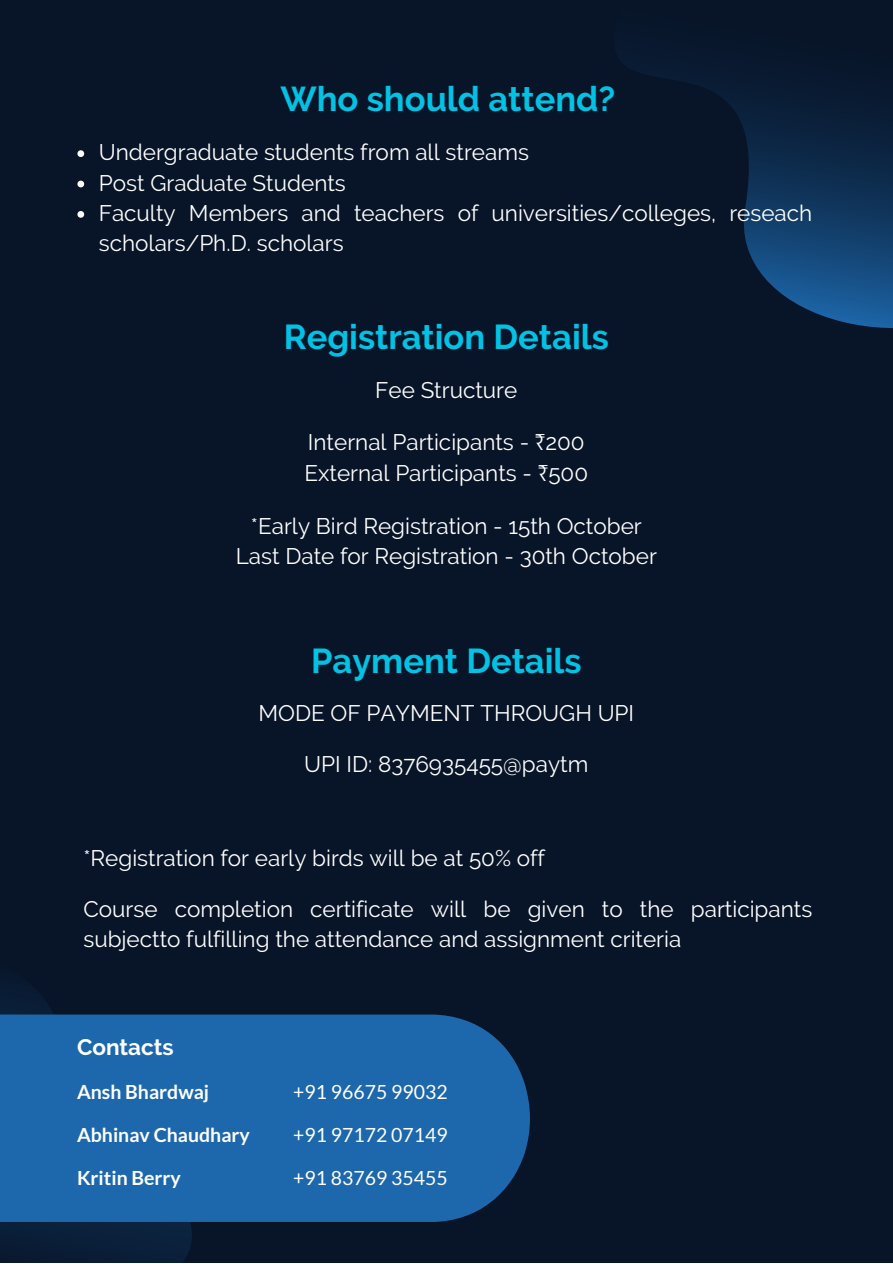
<style>
.page{position:relative;width:893px;height:1264px;background:#fff}
.page>*{position:absolute;margin:0;border:0;box-sizing:border-box;transform-origin:0 0}
.t1{font:700 34.5px "Raleway";color:#00c2e4}
.t2{font:22.5px/30.3px "Raleway";color:#fff}
.t3{font:700 22.5px "Raleway";color:#fff}
.t4{font:700 19.5px "Lato";color:#fff}
.t5{font:19.5px "Lato";color:#fff}
</style>
<div class="page">
<div style="left:0;top:0;width:892px;height:1262px;background:#081427"></div>
<svg style="left:618px;top:55px;width:274px;height:273px"></svg>
<svg style="left:0;top:985px;width:208px;height:277px;fill:#0a1c35"></svg>
<svg style="left:77px;top:150px;width:7px;height:7px"></svg>
<svg style="left:77px;top:181px;width:7px;height:6px"></svg>
<svg style="left:77px;top:211px;width:7px;height:7px"></svg>
<div style="left:0;top:1014px;width:530px;height:207px;background:#1d68ac"></div>
<p class="t1" style="left:280px;top:79px;width:336px">Who should attend?</p>
<p class="t2" style="left:99px;top:137px;width:431px">Undergraduate students from all streams</p>
<p class="t2" style="left:99px;top:168px;width:248px">Post Graduate Students</p>
<p class="t2" style="left:99px;top:198px;width:715px">Faculty Members and teachers of universities/colleges, reseach scholars/Ph.D. scholars</p>
<p class="t1" style="left:284px;top:316px;width:326px">Registration Details</p>
<p class="t2" style="left:375px;top:374px;width:143px">Fee Structure</p>
<p class="t2" style="left:308px;top:427px;width:278px">Internal Participants - ₹200</p>
<p class="t2" style="left:304px;top:457px;width:285px">External Participants - ₹500</p>
<p class="t2" style="left:251px;top:510px;width:392px">*Early Bird Registration - 15th October</p>
<p class="t2" style="left:236px;top:541px;width:422px">Last Date for Registration - 30th October</p>
<p class="t1" style="left:311px;top:640px;width:272px">Payment Details</p>
<p class="t2" style="left:258px;top:698px;width:377px">MODE OF PAYMENT THROUGH UPI</p>
<p class="t2" style="left:304px;top:749px;width:286px">UPI ID: 8376935455@paytm</p>
<p class="t2" style="left:83px;top:843px;width:463px">*Registration for early birds will be at 50% off</p>
<p class="t2" style="left:83px;top:893px;width:730px">Course completion certificate will be given to the participants subjectto fulfilling the attendance and assignment criteria</p>
<p class="t3" style="left:77px;top:1034px;width:98px">Contacts</p>
<p class="t4" style="left:77px;top:1079px;width:134px">Ansh Bhardwaj</p>
<p class="t5" style="left:293px;top:1079px;width:156px">+91 96675 99032</p>
<p class="t4" style="left:77px;top:1122px;width:174px">Abhinav Chaudhary</p>
<p class="t5" style="left:293px;top:1122px;width:156px">+91 97172 07149</p>
<p class="t4" style="left:77px;top:1166px;width:105px">Kritin Berry</p>
<p class="t5" style="left:293px;top:1166px;width:156px">+91 83769 35455</p>
</div>
